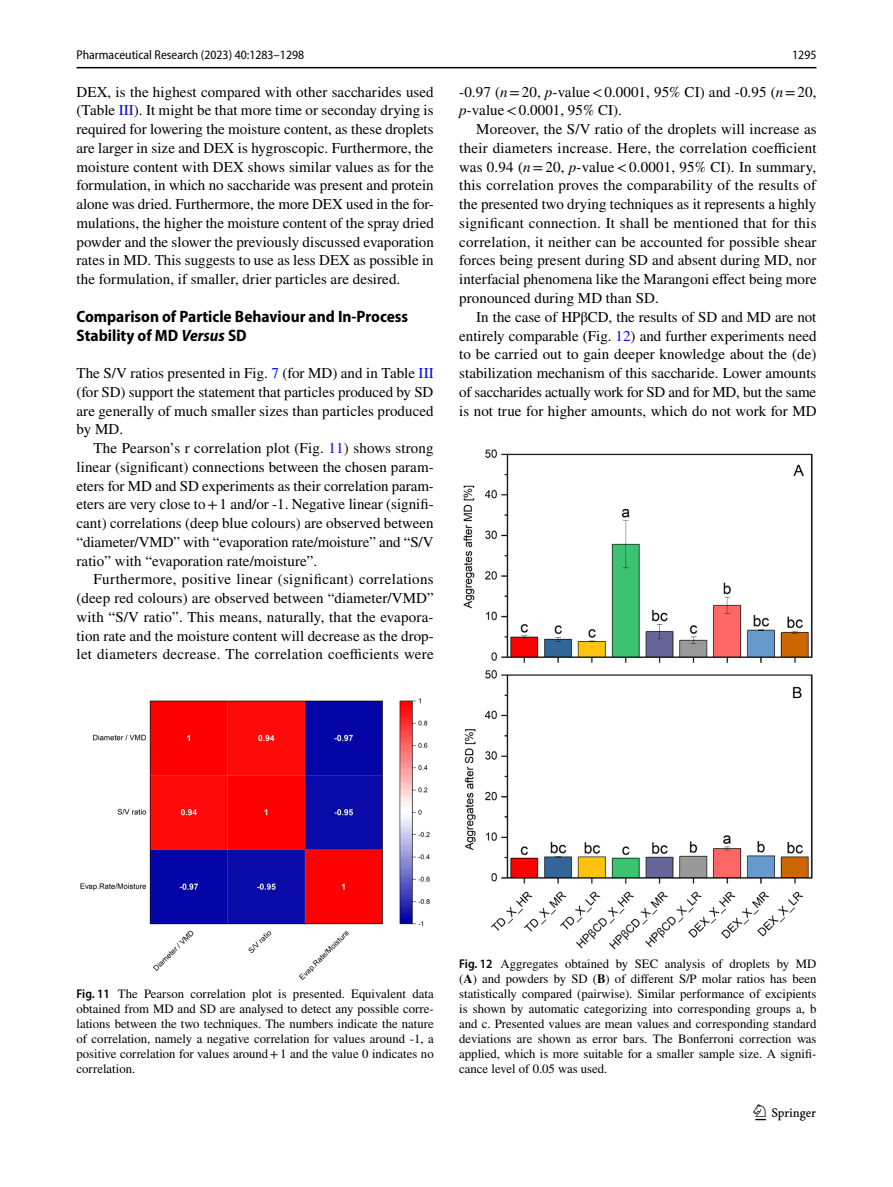
<style>
.page{position:relative;width:893px;height:1187px;background:#fff}
.page>*{position:absolute;margin:0;border:0;box-sizing:border-box;transform-origin:0 0}
.t1{font:22.5px "Springnew Regular 3";color:#000}
.t2{font:700 semi-condensed 16.5px/18.8px "Myriad Pro";color:#000}
.t3{font:15px/18.8px "STIX";letter-spacing:.005em;color:#000;text-align:justify}
.t4{font:12.75px/15px "STIX";color:#000;text-align:justify}
.t5{font:semi-condensed 12.75px "Myriad Pro";color:#000}
.s1{color:#00f}
.s2{font-style:italic}
.s3{font-family:"Myriad Pro";font-weight:600;font-stretch:semi-condensed}
.s4{font-weight:700}
</style>
<div class="page">
<hr style="left:77px;top:67px;width:739px;height:1px;background:#000">
<img style="left:81px;top:698px;width:348px;height:281px">
<img style="left:463px;top:449px;width:349px;height:500px">
<p class="t5" style="left:77px;top:48px;width:229px">Pharmaceutical Research (2023) 40:1283–1298</p>
<p class="t5" style="left:792px;top:48px;width:26px">1295</p>
<p class="t3" style="left:77px;top:83px;width:359px">DEX, is the highest compared with other saccharides used (Table <span class="s1">III</span>). It might be that more time or seconday drying is required for lowering the moisture content, as these droplets are larger in size and DEX is hygroscopic. Furthermore, the moisture content with DEX shows similar values as for the formulation, in which no saccharide was present and protein alone was dried. Furthermore, the more DEX used in the for&shy;mulations, the higher the moisture content of the spray dried powder and the slower the previously discussed evaporation rates in MD. This suggests to use as less DEX as possible in the formulation, if smaller, drier particles are desired.</p>
<p class="t2" style="left:77px;top:307px;width:333px">Comparison of Particle Behaviour and In‑Process<br>Stability of MD <span class="s2">Versus</span> SD</p>
<p class="t3" style="left:77px;top:364px;width:359px">The S/V ratios presented in Fig. <span class="s1">7</span> (for MD) and in Table <span class="s1">III </span>(for SD) support the statement that particles produced by SD are generally of much smaller sizes than particles produced by MD.</p>
<p class="t3" style="left:77px;top:439px;width:359px;text-indent:17px">The Pearson’s r correlation plot (Fig. <span class="s1">11</span>) shows strong linear (significant) connections between the chosen param&shy;eters for MD and SD experiments as their correlation param&shy;eters are very close to+1 and/or -1. Negative linear (signifi&shy;cant) correlations (deep blue colours) are observed between “diameter/VMD” with “evaporation rate/moisture” and “S/V ratio” with “evaporation rate/moisture”.</p>
<p class="t3" style="left:77px;top:571px;width:359px;text-indent:17px">Furthermore, positive linear (significant) correlations (deep red colours) are observed between “diameter/VMD” with “S/V ratio”. This means, naturally, that the evapora&shy;tion rate and the moisture content will decrease as the drop&shy;let diameters decrease. The correlation coefficients were</p>
<p class="t3" style="left:459px;top:83px;width:359px">-0.97 (<span class="s2">n</span>=20, <span class="s2">p</span>-value&lt;0.0001, 95% CI) and -0.95 (<span class="s2">n</span>=20, <span class="s2">p</span>-value&lt;0.0001, 95% CI).</p>
<p class="t3" style="left:459px;top:121px;width:359px;text-indent:17px">Moreover, the S/V ratio of the droplets will increase as their diameters increase. Here, the correlation coefficient was 0.94 (<span class="s2">n</span>=20, <span class="s2">p</span>-value&lt;0.0001, 95% CI). In summary, this correlation proves the comparability of the results of the presented two drying techniques as it represents a highly significant connection. It shall be mentioned that for this correlation, it neither can be accounted for possible shear forces being present during SD and absent during MD, nor interfacial phenomena like the Marangoni effect being more pronounced during MD than SD.</p>
<p class="t3" style="left:459px;top:308px;width:359px;text-indent:17px">In the case of HPβCD, the results of SD and MD are not entirely comparable (Fig. <span class="s1">12</span>) and further experiments need to be carried out to gain deeper knowledge about the (de) stabilization mechanism of this saccharide. Lower amounts of saccharides actually work for SD and for MD, but the same is not true for higher amounts, which do not work for MD</p>
<p class="t4" style="left:77px;top:986px;width:359px"><span class="s3">Fig. 11</span> The Pearson correlation plot is presented. Equivalent data obtained from MD and SD are analysed to detect any possible corre&shy;lations between the two techniques. The numbers indicate the nature of correlation, namely a negative correlation for values around -1, a positive correlation for values around+1 and the value 0 indicates no correlation.</p>
<p class="t4" style="left:459px;top:956px;width:359px"><span class="s3">Fig. 12</span> Aggregates obtained by SEC analysis of droplets by MD (<span class="s4">A</span>) and powders by SD (<span class="s4">B</span>) of different S/P molar ratios has been statistically compared (pairwise). Similar performance of excipients is shown by automatic categorizing into corresponding groups a, b and c. Presented values are mean values and corresponding standard deviations are shown as error bars. The Bonferroni correction was applied, which is more suitable for a smaller sample size. A signifi&shy;cance level of 0.05 was used.</p>
<h1 class="t1" style="left:755px;top:1104px;width:62px">1 3</h1>
</div>
